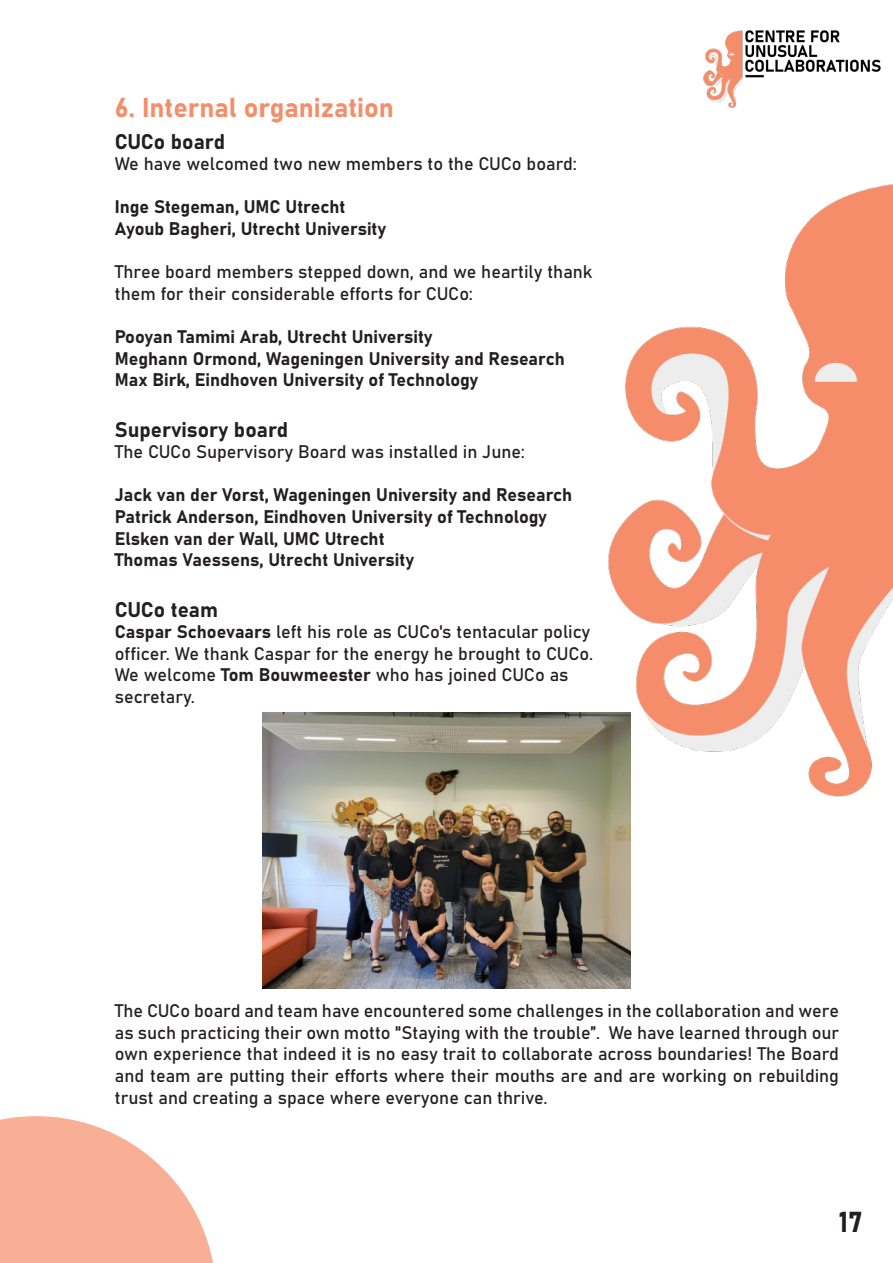
<style>
.page{position:relative;width:893px;height:1263px;background:#fff}
.page>*{position:absolute;margin:0;border:0;box-sizing:border-box;transform-origin:0 0}
.t1{font:28.5px "Bahnschrift";color:#231f20}
.t2{font:27px "Bahnschrift";color:#f58d6a}
.t3{font:21px "Bahnschrift";color:#231f20}
.t4{font:18px/21.6px "Bahnschrift";color:#231f20}
</style>
<div class="page">
<img style="left:605px;top:184px;width:288px;height:613px">
<img style="left:703px;top:30px;width:178px;height:78px">
<svg style="left:0;top:1116px;width:213px;height:147px"></svg>
<img style="left:262px;top:713px;width:369px;height:275px">
<p class="t2" style="left:115px;top:87px;width:280px">6. Internal organization</p>
<p class="t3" style="left:115px;top:125px;width:112px">CUCo board</p>
<p class="t4" style="left:115px;top:152px;width:464px">We have welcomed two new members to the CUCo board:</p>
<p class="t4" style="left:115px;top:195px;width:232px">Inge Stegeman, UMC Utrecht</p>
<p class="t4" style="left:115px;top:217px;width:273px">Ayoub Bagheri, Utrecht University</p>
<p class="t4" style="left:115px;top:260px;width:479px">Three board members stepped down, and we heartily thank them for their considerable efforts for CUCo:</p>
<p class="t4" style="left:115px;top:325px;width:319px">Pooyan Tamimi Arab, Utrecht University</p>
<p class="t4" style="left:115px;top:346px;width:451px">Meghann Ormond, Wageningen University and Research</p>
<p class="t4" style="left:115px;top:368px;width:365px">Max Birk, Eindhoven University of Technology</p>
<p class="t3" style="left:115px;top:413px;width:175px">Supervisory board</p>
<p class="t4" style="left:115px;top:440px;width:411px">The CUCo Supervisory Board was installed in June:</p>
<p class="t4" style="left:115px;top:483px;width:459px">Jack van der Vorst, Wageningen University and Research</p>
<p class="t4" style="left:115px;top:505px;width:434px">Patrick Anderson, Eindhoven University of Technology</p>
<p class="t4" style="left:115px;top:526px;width:271px">Elsken van der Wall, UMC Utrecht</p>
<p class="t4" style="left:115px;top:548px;width:301px">Thomas Vaessens, Utrecht University</p>
<p class="t3" style="left:115px;top:593px;width:105px">CUCo team</p>
<p class="t4" style="left:115px;top:620px;width:480px">Caspar Schoevaars left his role as CUCo's tentacular policy officer. We thank Caspar for the energy he brought to CUCo.</p>
<p class="t4" style="left:115px;top:663px;width:455px">We welcome Tom Bouwmeester who has joined CUCo as</p>
<p class="t4" style="left:115px;top:685px;width:81px">secretary.</p>
<p class="t4" style="left:115px;top:999px;width:726px;text-align:justify">The CUCo board and team have encountered some challenges in the collaboration and were as such practicing their own motto "Staying with the trouble”. We have learned through our own experience that indeed it is no easy trait to collaborate across boundaries! The Board and team are putting their efforts where their mouths are and are working on rebuilding trust and creating a space where everyone can thrive.</p>
<p class="t1" style="left:839px;top:1200px;width:25px">17</p>
</div>
